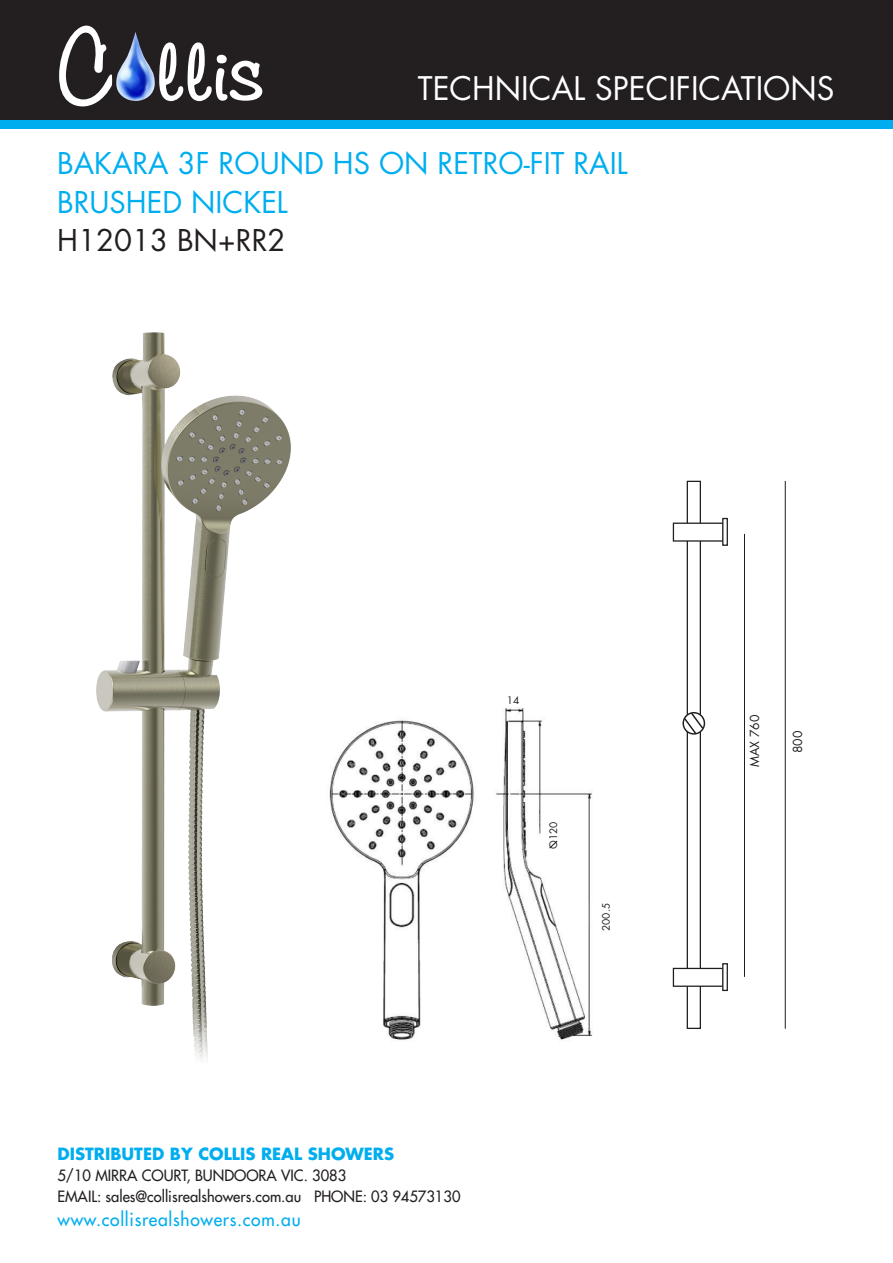
<style>
.page{position:relative;width:893px;height:1263px;background:#fff}
.page>*{position:absolute;margin:0;border:0;box-sizing:border-box;transform-origin:0 0}
.t1{font:31.65px "Futura";color:#fff}
.t2{font:29.25px/38.4px "Futura";color:#00aeef}
.t3{font:29.25px "Futura";color:#231f20}
.t4{font:18px "Futura";letter-spacing:.04em;color:#00aeef}
.t5{font:700 16.35px "Futura";color:#00aeef}
.t6{font:15.15px/21px "Futura";color:#231f20}
.t7{font:12.15px "Futura";color:#211e1e}
.t8{font:10.05px "Futura";color:#231f20}
</style>
<div class="page">
<div style="left:0;top:0;width:893px;height:122px;background:#231f20"></div>
<div style="left:0;top:120px;width:893px;height:8px;background:#00aeef"></div>
<svg style="left:59px;top:26px;width:53px;height:80px"></svg>
<svg style="left:159px;top:42px;width:103px;height:59px"></svg>
<img style="left:116px;top:32px;width:39px;height:69px">
<img style="left:96px;top:332px;width:195px;height:728px">
<img style="left:329px;top:708px;width:264px;height:332px">
<svg style="left:548px;top:839px;width:11px;height:11px"></svg>
<hr style="left:785px;top:481px;width:1px;height:548px;background:#211e1e">
<hr style="left:744px;top:534px;width:1px;height:443px;background:#211e1e">
<div style="left:687px;top:481px;width:14px;height:548px;background:#fff;border:1px solid #211e1e"></div>
<div style="left:673px;top:523px;width:51px;height:19px;background:#fff;border:1px solid #211e1e"></div>
<svg style="left:722px;top:518px;width:6px;height:28px"></svg>
<div style="left:673px;top:968px;width:51px;height:19px;background:#fff;border:1px solid #211e1e"></div>
<svg style="left:722px;top:963px;width:6px;height:28px"></svg>
<div style="left:682px;top:712px;width:23px;height:23px;border:1px solid #211e1e;border-radius:50%"></div>
<svg style="left:683px;top:711px;width:22px;height:25px"></svg>
<h1 class="t1" style="left:418px;top:66px;width:418px">TECHNICAL SPECIFICATIONS</h1>
<h2 class="t2" style="left:57px;top:144px;width:572px">BAKARA 3F ROUND HS ON RETRO-FIT RAIL<br>BRUSHED NICKEL</h2>
<h2 class="t3" style="left:57px;top:220px;width:230px">H12013 BN+RR2</h2>
<p class="t8" style="left:507px;top:693px;width:14px">14</p>
<p class="t8" style="left:547px;top:849px;width:29px;rotate:-90deg">O120</p>
<p class="t8" style="left:599px;top:931px;width:29px;rotate:-90deg">200.5</p>
<p class="t5" style="left:57px;top:1142px;width:338px">DISTRIBUTED BY COLLIS REAL SHOWERS</p>
<p class="t6" style="left:57px;top:1165px;width:405px">5/10 MIRRA COURT, BUNDOORA VIC. 3083<br>EMAIL: sales@collisrealshowers.com.au PHONE: 03 94573130</p>
<p class="t4" style="left:57px;top:1208px;width:245px">www.collisrealshowers.com.au</p>
<p class="t7" style="left:746px;top:767px;width:54px;rotate:-90deg">MAX 760</p>
<p class="t7" style="left:789px;top:753px;width:24px;rotate:-90deg">800</p>
</div>
